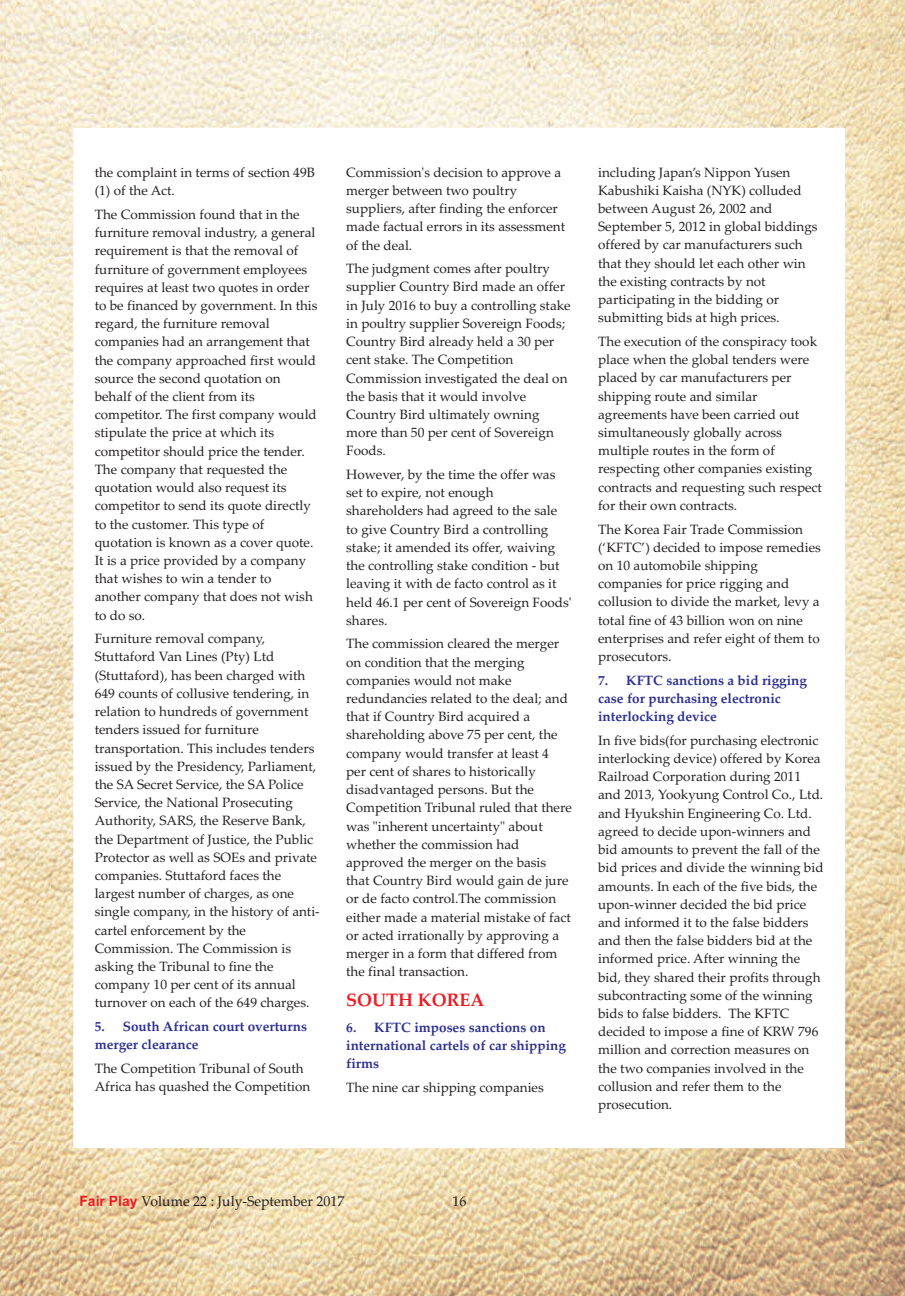
<style>
.page{position:relative;width:905px;height:1296px;background:#fff}
.page>*{position:absolute;margin:0;border:0;box-sizing:border-box;transform-origin:0 0}
.t1{font:700 18px "Palatino Linotype";color:#ed1c24}
.t2{font:14.25px "Palatino Linotype";color:#231f20}
.t3{font:13.5px/18.1px "Palatino Linotype";color:#231f20}
.t4{font:700 13.5px/18.1px "Palatino Linotype";color:#2e3092}
.s1{font-family:"Arial";font-weight:700;color:#ed1c24}
</style>
<div class="page">
<img style="left:0;top:0;width:904px;height:1141px">
<img style="left:0;top:1141px;width:904px;height:155px">
<div style="left:74px;top:128px;width:770px;height:1020px;background:#fff"></div>
<p class="t3" style="left:95px;top:165px;width:222px">the complaint in terms of section 49B (1) of the Act.</p>
<p class="t3" style="left:95px;top:207px;width:224px">The Commission found that in the furniture removal industry, a general requirement is that the removal of furniture of government employees requires at least two quotes in order to be financed by government. In this regard, the furniture removal companies had an arrangement that the company approached first would source the second quotation on behalf of the client from its competitor. The first company would stipulate the price at which its competitor should price the tender.<br>The company that requested the quotation would also request its competitor to send its quote directly to the customer. This type of quotation is known as a cover quote.<br>It is a price provided by a company that wishes to win a tender to another company that does not wish to do so.</p>
<p class="t3" style="left:95px;top:631px;width:227px">Furniture removal company, Stuttaford Van Lines (Pty) Ltd (Stuttaford), has been charged with 649 counts of collusive tendering, in relation to hundreds of government tenders issued for furniture transportation. This includes tenders issued by the Presidency, Parliament, the SA Secret Service, the SA Police Service, the National Prosecuting Authority, SARS, the Reserve Bank, the Department of Justice, the Public Protector as well as SOEs and private companies. Stuttaford faces the largest number of charges, as one single company, in the history of anti&shy;cartel enforcement by the Commission. The Commission is asking the Tribunal to fine the company 10 per cent of its annual turnover on each of the 649 charges.</p>
<p class="t4" style="left:95px;top:1019px;width:214px">5. South African court overturns merger clearance</p>
<p class="t3" style="left:95px;top:1061px;width:217px">The Competition Tribunal of South<br>Africa has quashed the Competition</p>
<p class="t3" style="left:346px;top:165px;width:220px">Commission's decision to approve a merger between two poultry suppliers, after finding the enforcer made factual errors in its assessment of the deal.</p>
<p class="t3" style="left:346px;top:261px;width:226px">The judgment comes after poultry supplier Country Bird made an offer in July 2016 to buy a controlling stake in poultry supplier Sovereign Foods;<br>Country Bird already held a 30 per cent stake. The Competition<br>Commission investigated the deal on the basis that it would involve<br>Country Bird ultimately owning more than 50 per cent of Sovereign<br>Foods.</p>
<p class="t3" style="left:346px;top:467px;width:227px">However, by the time the offer was set to expire, not enough shareholders had agreed to the sale to give Country Bird a controlling stake; it amended its offer, waiving the controlling stake condition - but leaving it with de facto control as it held 46.1 per cent of Sovereign Foods' shares.</p>
<p class="t3" style="left:346px;top:636px;width:227px">The commission cleared the merger on condition that the merging companies would not make redundancies related to the deal; and that if Country Bird acquired a shareholding above 75 per cent, the company would transfer at least 4 per cent of shares to historically disadvantaged persons. But the<br>Competition Tribunal ruled that there was "inherent uncertainty" about whether the commission had approved the merger on the basis that Country Bird would gain de jure or de facto control.The commission either made a material mistake of fact or acted irrationally by approving a merger in a form that differed from the final transaction.</p>
<h1 class="t1" style="left:346px;top:993px;width:140px">SOUTH KOREA</h1>
<p class="t4" style="left:346px;top:1020px;width:221px">6. KFTC imposes sanctions on international cartels of car shipping firms</p>
<p class="t3" style="left:346px;top:1080px;width:199px">The nine car shipping companies</p>
<p class="t3" style="left:598px;top:165px;width:221px">including Japan’s Nippon Yusen<br>Kabushiki Kaisha (NYK) colluded between August 26, 2002 and<br>September 5, 2012 in global biddings offered by car manufacturers such that they should let each other win the existing contracts by not participating in the bidding or submitting bids at high prices.</p>
<p class="t3" style="left:598px;top:334px;width:225px">The execution of the conspiracy took place when the global tenders were placed by car manufacturers per shipping route and similar agreements have been carried out simultaneously globally across multiple routes in the form of respecting other companies existing contracts and requesting such respect for their own contracts.</p>
<p class="t3" style="left:598px;top:521px;width:224px">The Korea Fair Trade Commission (‘KFTC’) decided to impose remedies on 10 automobile shipping companies for price rigging and collusion to divide the market, levy a total fine of 43 billion won on nine enterprises and refer eight of them to prosecutors.</p>
<p class="t4" style="left:598px;top:673px;width:210px">7. KFTC sanctions a bid rigging case for purchasing electronic interlocking device</p>
<p class="t3" style="left:598px;top:733px;width:227px">In five bids(for purchasing electronic interlocking device) offered by Korea Railroad Corporation during 2011 and 2013, Yookyung Control Co., Ltd. and Hyukshin Engineering Co. Ltd. agreed to decide upon-winners and bid amounts to prevent the fall of the bid prices and divide the winning bid amounts. In each of the five bids, the upon-winner decided the bid price and informed it to the false bidders and then the false bidders bid at the informed price. After winning the bid, they shared their profits through subcontracting some of the winning bids to false bidders. The KFTC decided to impose a fine of KRW 796 million and correction measures on the two companies involved in the collusion and refer them to the prosecution.</p>
<p class="t2" style="left:79px;top:1196px;width:266px"><span class="s1">Fair Play</span> Volume 22 : July-September 2017</p>
<p class="t2" style="left:452px;top:1196px;width:15px">16</p>
</div>
